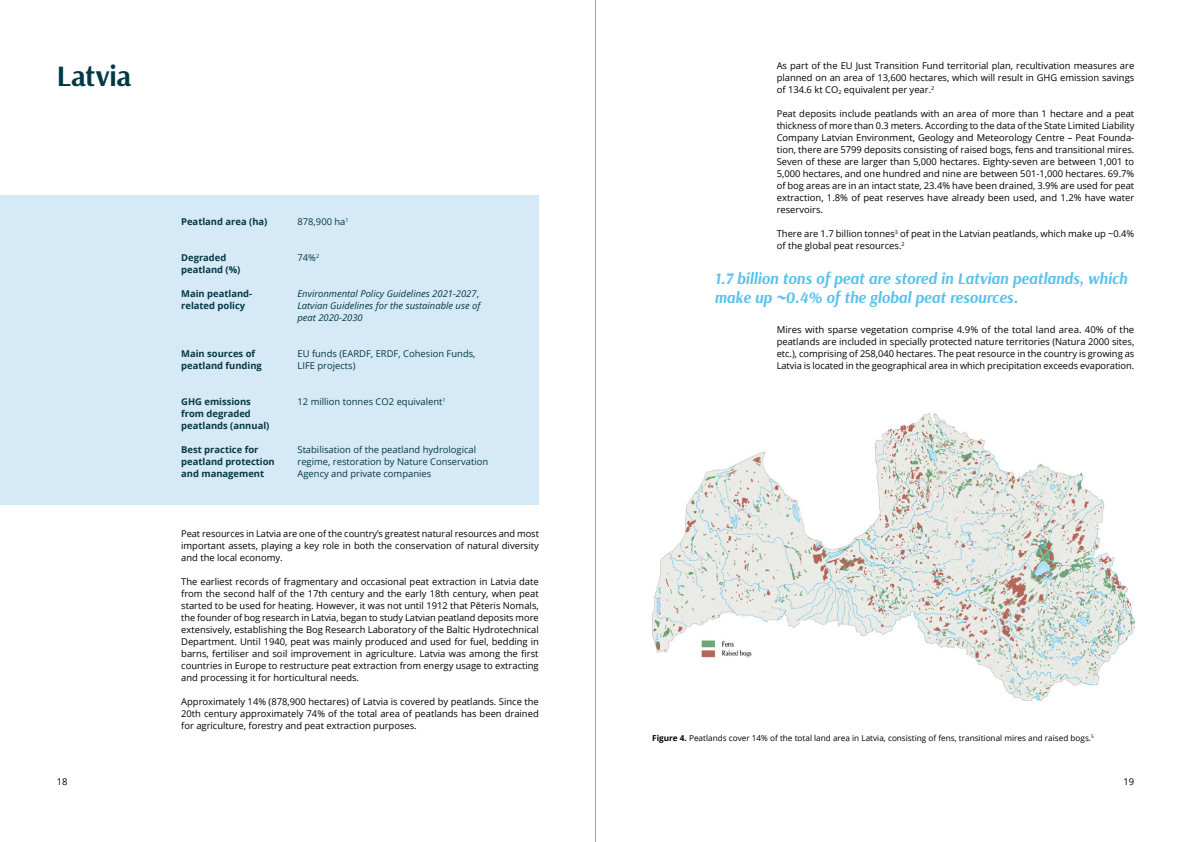
<style>
.page{position:relative;width:1191px;height:842px;background:#fff}
.page>*{position:absolute;margin:0;border:0;box-sizing:border-box;transform-origin:0 0}
.t1{font:700 29.4px "Arsenal";letter-spacing:-.01em;color:#033945}
.t2{font:italic 700 16px/19.2px "Arsenal";color:#5ac1ec}
.t3{font:9.4px/12px "Open Sans";color:#000;text-align:justify}
.t4{font:9.4px/12px "Open Sans";color:#033945}
.t5{font:700 9.4px/12px "Open Sans";color:#033945}
.t6{font:italic 9.4px/12px "Open Sans";color:#033945}
.t7{font:8.2px "Open Sans";color:#000}
.s1{font-style:normal}
.s2{font-weight:700}
</style>
<div class="page">
<div style="left:0;top:196px;width:539px;height:309px;background:#d6e9f7"></div>
<img style="left:652px;top:414px;width:482px;height:287px">
<hr style="left:595px;top:0;width:1px;height:842px;background:#9d9d9c">
<h1 class="t1" style="left:57px;top:55px;width:76px">Latvia</h1>
<p class="t5" style="left:181px;top:215px;width:88px">Peatland area (ha)</p>
<p class="t4" style="left:297px;top:215px;width:53px">878,900 ha<sup>1</sup></p>
<p class="t5" style="left:181px;top:251px;width:61px">Degraded peatland (%)</p>
<p class="t4" style="left:297px;top:251px;width:23px">74%<sup>2</sup></p>
<p class="t5" style="left:181px;top:287px;width:72px">Main peatland&shy;related policy</p>
<p class="t6" style="left:297px;top:287px;width:184px">Environmental Policy Guidelines 2021-2027<span class="s1">,<br></span>Latvian Guidelines for the sustainable use of peat 2020-2030</p>
<p class="t5" style="left:181px;top:347px;width:82px">Main sources of peatland funding</p>
<p class="t4" style="left:297px;top:347px;width:179px">EU funds (EARDF, ERDF, Cohesion Funds,<br>LIFE projects)</p>
<p class="t5" style="left:181px;top:395px;width:90px">GHG emissions from degraded peatlands (annual)</p>
<p class="t4" style="left:297px;top:395px;width:150px">12 million tonnes CO2 equivalent<sup>1</sup></p>
<p class="t5" style="left:181px;top:443px;width:95px">Best practice for peatland protection and management</p>
<p class="t4" style="left:297px;top:443px;width:192px">Stabilisation of the peatland hydrological regime, restoration by Nature Conservation<br>Agency and private companies</p>
<p class="t3" style="left:181px;top:527px;width:359px">Peat resources in Latvia are one of the country’s greatest natural resources and most important assets, playing a key role in both the conservation of natural diversity and the local economy.</p>
<p class="t3" style="left:181px;top:575px;width:359px">The earliest records of fragmentary and occasional peat extraction in Latvia date from the second half of the 17th century and the early 18th century, when peat started to be used for heating. However, it was not until 1912 that Pēteris Nomals, the founder of bog research in Latvia, began to study Latvian peatland deposits more extensively, establishing the Bog Research Laboratory of the Baltic Hydrotechnical Department. Until 1940, peat was mainly produced and used for fuel, bedding in barns, fertiliser and soil improvement in agriculture. Latvia was among the first countries in Europe to restructure peat extraction from energy usage to extracting and processing it for horticultural needs.</p>
<p class="t3" style="left:181px;top:695px;width:359px">Approximately 14% (878,900 hectares) of Latvia is covered by peatlands. Since the 20th century approximately 74% of the total area of peatlands has been drained for agriculture, forestry and peat extraction purposes.</p>
<p class="t3" style="left:776px;top:59px;width:359px">As part of the EU Just Transition Fund territorial plan, recultivation measures are planned on an area of 13,600 hectares, which will result in GHG emission savings of 134.6 kt CO<sub>2</sub> equivalent per year.<sup>2</sup></p>
<p class="t3" style="left:776px;top:107px;width:359px">Peat deposits include peatlands with an area of more than 1 hectare and a peat thickness of more than 0.3 meters. According to the data of the State Limited Liability Company Latvian Environment, Geology and Meteorology Centre – Peat Founda&shy;tion, there are 5799 deposits consisting of raised bogs, fens and transitional mires.<br>Seven of these are larger than 5,000 hectares. Eighty-seven are between 1,001 to 5,000 hectares, and one hundred and nine are between 501-1,000 hectares. 69.7% of bog areas are in an intact state, 23.4% have been drained, 3.9% are used for peat extraction, 1.8% of peat reserves have already been used, and 1.2% have water reservoirs.</p>
<p class="t3" style="left:776px;top:227px;width:359px">There are 1.7 billion tonnes<sup>3</sup> of peat in the Latvian peatlands, which make up ~0.4% of the global peat resources.<sup>2</sup></p>
<h2 class="t2" style="left:714px;top:269px;width:414px">1.7 billion tons of peat are stored in Latvian peatlands, which make up ~0.4% of the global peat resources.</h2>
<p class="t3" style="left:776px;top:323px;width:359px">Mires with sparse vegetation comprise 4.9% of the total land area. 40% of the peatlands are included in specially protected nature territories (Natura 2000 sites, etc.), comprising of 258,040 hectares. The peat resource in the country is growing as Latvia is located in the geographical area in which precipitation exceeds evaporation.</p>
<p class="t7" style="left:652px;top:732px;width:443px"><span class="s2">Figure 4.</span> Peatlands cover 14% of the total land area in Latvia, consisting of fens, transitional mires and raised bogs.<sup>5</sup></p>
<p class="t3" style="left:57px;top:776px;width:12px">18</p>
<p class="t3" style="left:1123px;top:776px;width:12px">19</p>
</div>
